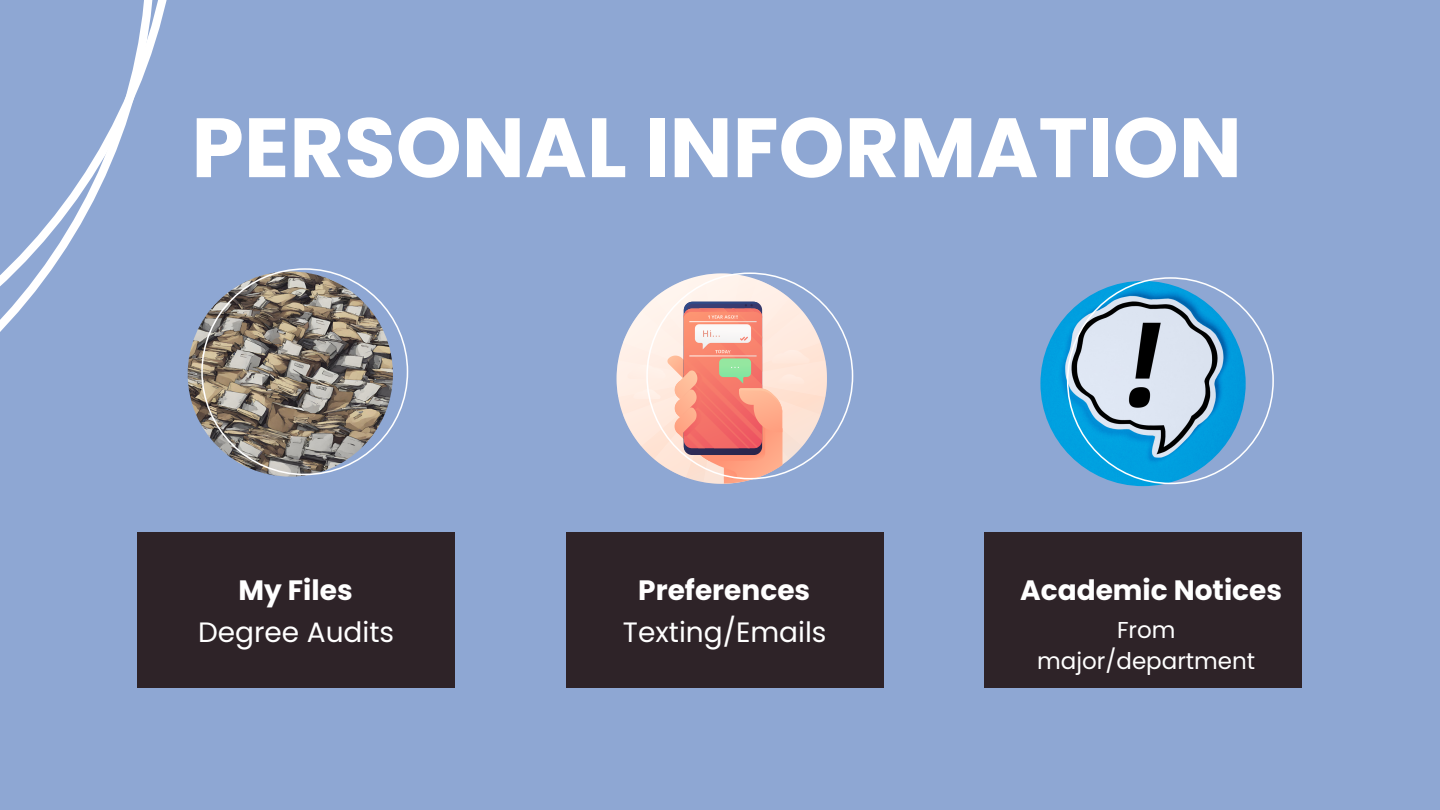
<style>
.page{position:relative;width:1440px;height:810px;background:#8ea7d3}
.page>*{position:absolute;margin:0;border:0;box-sizing:border-box;transform-origin:0 0}
.t1{font:700 84px "Poppins";color:#fff}
.t2{font:700 28px "Poppins";color:#fff}
.t3{font:28px "Poppins";color:#fff}
.t4{font:23px/31.5px "Poppins";color:#fff;text-align:center}
</style>
<div class="page">
<img style="left:188px;top:271px;width:205px;height:206px;border-radius:50%">
<svg style="left:201px;top:268px;width:207px;height:207px"></svg>
<img style="left:1040px;top:281px;width:206px;height:205px;border-radius:50%">
<svg style="left:1067px;top:277px;width:207px;height:207px"></svg>
<div style="left:566px;top:533px;width:318px;height:155px;background:#2e2328"></div>
<div style="left:137px;top:533px;width:318px;height:155px;background:#2e2328"></div>
<div style="left:984px;top:533px;width:318px;height:155px;background:#2e2328"></div>
<svg style="left:0;top:0;width:155px;height:332px"></svg>
<svg style="left:616px;top:272px;width:237px;height:212px"></svg>
<p class="t1" style="left:191px;top:89px;width:1052px">PERSONAL INFORMATION</p>
<p class="t2" style="left:239px;top:570px;width:116px">My Files</p>
<p class="t3" style="left:198px;top:613px;width:198px">Degree Audits</p>
<p class="t2" style="left:638px;top:570px;width:173px">Preferences</p>
<p class="t3" style="left:623px;top:613px;width:205px">Texting/Emails</p>
<p class="t2" style="left:1020px;top:570px;width:263px">Academic Notices</p>
<p class="t4" style="left:1037px;top:614px;width:220px">From major/department</p>
</div>
